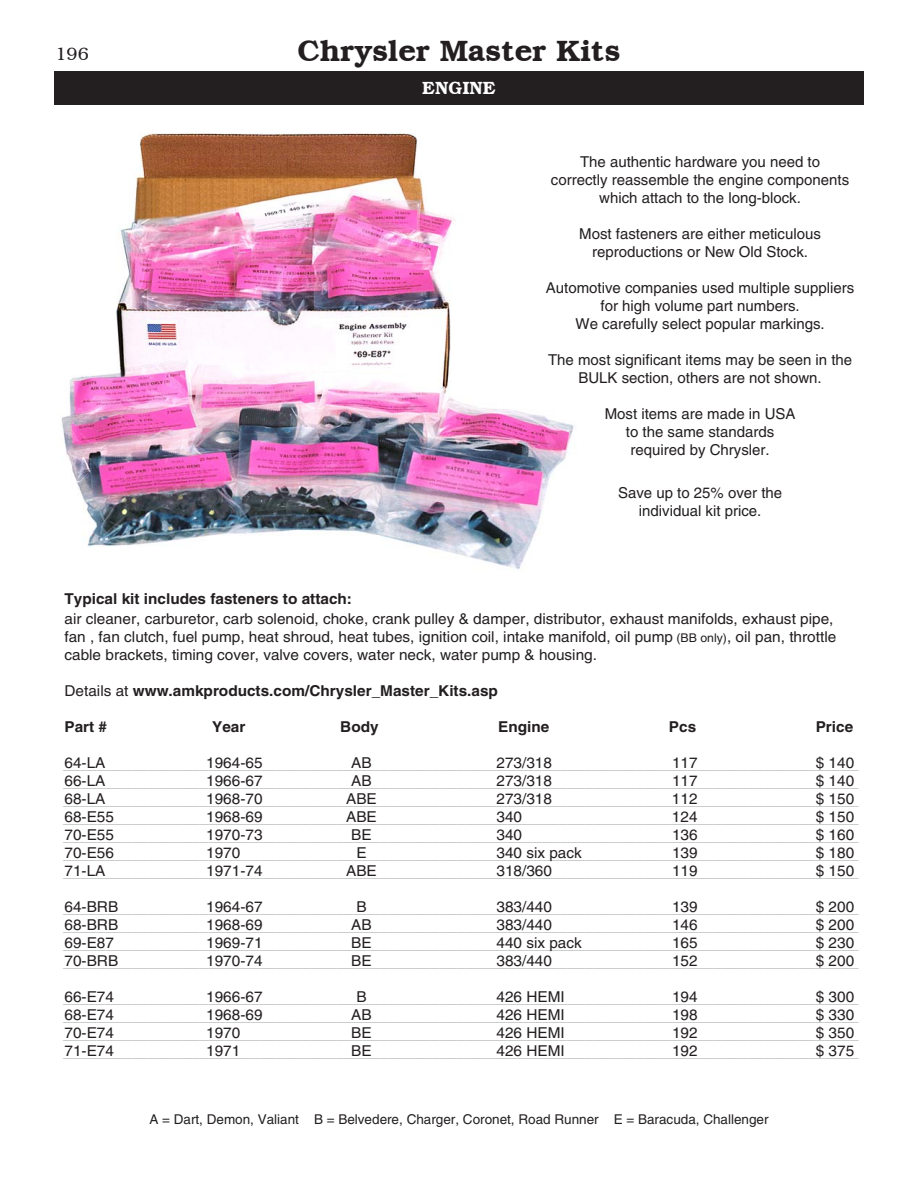
<style>
.page{position:relative;width:918px;height:1188px;background:#fff}
.page>*{position:absolute;margin:0;border:0;box-sizing:border-box;transform-origin:0 0}
.t1{font:600 30px "Bookman";color:#231f20}
.t2{font:600 18px "Bookman";color:#fff}
.t3{font:300 18px "Bookman";color:#231f20}
.t4{font:15px/18px "Helvetica";color:#bbbdbf;text-align:justify}
.t5{font:15px/18px "Helvetica";color:#231f20;text-align:center}
.t6{font:700 15px "Helvetica";color:#231f20}
.t7{font:13.5px "Helvetica";color:#231f20}
.s1{font-size:12px}
.s2{font-weight:400}
</style>
<div class="page">
<div style="left:54px;top:71px;width:810px;height:34px;background:#231f20"></div>
<img style="left:61px;top:133px;width:513px;height:437px">
<p class="t3" style="left:56px;top:45px;width:35px">196</p>
<h1 class="t1" style="left:298px;top:37px;width:324px">Chrysler Master Kits</h1>
<p class="t2" style="left:422px;top:79px;width:75px">ENGINE</p>
<p class="t5" style="left:551px;top:154px;width:300px">The authentic hardware you need to correctly reassemble the engine components which attach to the long-block.</p>
<p class="t5" style="left:579px;top:226px;width:243px">Most fasteners are either meticulous reproductions or New Old Stock.</p>
<p class="t5" style="left:546px;top:280px;width:310px">Automotive companies used multiple suppliers for high volume part numbers.<br>We carefully select popular markings.</p>
<p class="t5" style="left:548px;top:352px;width:306px">The most significant items may be seen in the<br>BULK section, others are not shown.</p>
<p class="t5" style="left:605px;top:406px;width:192px">Most items are made in USA to the same standards required by Chrysler.</p>
<p class="t5" style="left:618px;top:485px;width:166px">Save up to 25% over the individual kit price.</p>
<p class="t6" style="left:64px;top:593px;width:289px">Typical kit includes fasteners to attach:</p>
<p class="t5" style="left:64px;top:611px;width:773px;text-align:left">air cleaner, carburetor, carb solenoid, choke, crank pulley &amp; damper, distributor, exhaust manifolds, exhaust pipe, fan , fan clutch, fuel pump, heat shroud, heat tubes, ignition coil, intake manifold, oil pump <span class="s1">(BB only)</span>, oil pan, throttle cable brackets, timing cover, valve covers, water neck, water pump &amp; housing.</p>
<p class="t6" style="left:65px;top:685px;width:435px"><span class="s2">Details at</span> www.amkproducts.com/Chrysler_Master_Kits.asp</p>
<p class="t6" style="left:65px;top:721px;width:44px">Part #</p>
<p class="t6" style="left:212px;top:721px;width:35px">Year</p>
<p class="t6" style="left:340px;top:721px;width:40px">Body</p>
<p class="t6" style="left:498px;top:721px;width:53px">Engine</p>
<p class="t6" style="left:669px;top:721px;width:29px">Pcs</p>
<p class="t6" style="left:816px;top:721px;width:39px">Price</p>
<p class="t5" style="left:65px;top:755px;width:42px">64-LA</p>
<p class="t5" style="left:206px;top:755px;width:58px">1964-65</p>
<p class="t5" style="left:351px;top:755px;width:22px">AB</p>
<p class="t5" style="left:497px;top:755px;width:57px">273/318</p>
<p class="t5" style="left:672px;top:755px;width:27px">117</p>
<p class="t5" style="left:816px;top:755px;width:40px">$ 140</p>
<p class="t5" style="left:65px;top:773px;width:42px">66-LA</p>
<p class="t5" style="left:206px;top:773px;width:58px">1966-67</p>
<p class="t5" style="left:351px;top:773px;width:22px">AB</p>
<p class="t5" style="left:497px;top:773px;width:57px">273/318</p>
<p class="t5" style="left:672px;top:773px;width:27px">117</p>
<p class="t5" style="left:816px;top:773px;width:40px">$ 140</p>
<p class="t5" style="left:65px;top:791px;width:42px">68-LA</p>
<p class="t5" style="left:206px;top:791px;width:58px">1968-70</p>
<p class="t5" style="left:346px;top:791px;width:32px">ABE</p>
<p class="t5" style="left:497px;top:791px;width:57px">273/318</p>
<p class="t5" style="left:672px;top:791px;width:27px">112</p>
<p class="t5" style="left:816px;top:791px;width:40px">$ 150</p>
<p class="t5" style="left:65px;top:809px;width:51px">68-E55</p>
<p class="t5" style="left:206px;top:809px;width:58px">1968-69</p>
<p class="t5" style="left:346px;top:809px;width:32px">ABE</p>
<p class="t5" style="left:496px;top:809px;width:27px">340</p>
<p class="t5" style="left:672px;top:809px;width:27px">124</p>
<p class="t5" style="left:816px;top:809px;width:40px">$ 150</p>
<p class="t5" style="left:65px;top:827px;width:51px">70-E55</p>
<p class="t5" style="left:206px;top:827px;width:58px">1970-73</p>
<p class="t5" style="left:351px;top:827px;width:22px">BE</p>
<p class="t5" style="left:497px;top:827px;width:27px">340</p>
<p class="t5" style="left:672px;top:827px;width:27px">136</p>
<p class="t5" style="left:816px;top:827px;width:40px">$ 160</p>
<p class="t5" style="left:65px;top:845px;width:51px">70-E56</p>
<p class="t5" style="left:206px;top:845px;width:36px">1970</p>
<p class="t5" style="left:356px;top:845px;width:12px">E</p>
<p class="t5" style="left:497px;top:845px;width:87px">340 six pack</p>
<p class="t5" style="left:672px;top:845px;width:27px">139</p>
<p class="t5" style="left:816px;top:845px;width:40px">$ 180</p>
<p class="t5" style="left:65px;top:863px;width:42px">71-LA</p>
<p class="t5" style="left:206px;top:863px;width:58px">1971-74</p>
<p class="t5" style="left:346px;top:863px;width:32px">ABE</p>
<p class="t5" style="left:497px;top:863px;width:57px">318/360</p>
<p class="t5" style="left:672px;top:863px;width:27px">119</p>
<p class="t5" style="left:816px;top:863px;width:40px">$ 150</p>
<p class="t5" style="left:65px;top:899px;width:55px">64-BRB</p>
<p class="t5" style="left:206px;top:899px;width:58px">1964-67</p>
<p class="t5" style="left:356px;top:899px;width:12px">B</p>
<p class="t5" style="left:497px;top:899px;width:57px">383/440</p>
<p class="t5" style="left:672px;top:899px;width:27px">139</p>
<p class="t5" style="left:816px;top:899px;width:40px">$ 200</p>
<p class="t5" style="left:65px;top:917px;width:55px">68-BRB</p>
<p class="t5" style="left:206px;top:917px;width:58px">1968-69</p>
<p class="t5" style="left:351px;top:917px;width:22px">AB</p>
<p class="t5" style="left:497px;top:917px;width:57px">383/440</p>
<p class="t5" style="left:672px;top:917px;width:27px">146</p>
<p class="t5" style="left:816px;top:917px;width:40px">$ 200</p>
<p class="t5" style="left:65px;top:935px;width:51px">69-E87</p>
<p class="t5" style="left:206px;top:935px;width:58px">1969-71</p>
<p class="t5" style="left:351px;top:935px;width:22px">BE</p>
<p class="t5" style="left:497px;top:935px;width:87px">440 six pack</p>
<p class="t5" style="left:672px;top:935px;width:27px">165</p>
<p class="t5" style="left:816px;top:935px;width:40px">$ 230</p>
<p class="t5" style="left:65px;top:953px;width:55px">70-BRB</p>
<p class="t5" style="left:206px;top:953px;width:58px">1970-74</p>
<p class="t5" style="left:351px;top:953px;width:22px">BE</p>
<p class="t5" style="left:497px;top:953px;width:57px">383/440</p>
<p class="t5" style="left:672px;top:953px;width:27px">152</p>
<p class="t5" style="left:816px;top:953px;width:40px">$ 200</p>
<p class="t5" style="left:65px;top:989px;width:51px">66-E74</p>
<p class="t5" style="left:206px;top:989px;width:58px">1966-67</p>
<p class="t5" style="left:356px;top:989px;width:12px">B</p>
<p class="t5" style="left:497px;top:989px;width:70px">426 HEMI</p>
<p class="t5" style="left:672px;top:989px;width:27px">194</p>
<p class="t5" style="left:816px;top:989px;width:40px">$ 300</p>
<p class="t5" style="left:65px;top:1007px;width:51px">68-E74</p>
<p class="t5" style="left:206px;top:1007px;width:58px">1968-69</p>
<p class="t5" style="left:351px;top:1007px;width:22px">AB</p>
<p class="t5" style="left:497px;top:1007px;width:70px">426 HEMI</p>
<p class="t5" style="left:672px;top:1007px;width:27px">198</p>
<p class="t5" style="left:816px;top:1007px;width:40px">$ 330</p>
<p class="t5" style="left:65px;top:1025px;width:51px">70-E74</p>
<p class="t5" style="left:206px;top:1025px;width:36px">1970</p>
<p class="t5" style="left:351px;top:1025px;width:22px">BE</p>
<p class="t5" style="left:497px;top:1025px;width:70px">426 HEMI</p>
<p class="t5" style="left:672px;top:1025px;width:27px">192</p>
<p class="t5" style="left:816px;top:1025px;width:40px">$ 350</p>
<p class="t5" style="left:65px;top:1043px;width:51px">71-E74</p>
<p class="t5" style="left:206px;top:1043px;width:36px">1971</p>
<p class="t5" style="left:351px;top:1043px;width:22px">BE</p>
<p class="t5" style="left:497px;top:1043px;width:70px">426 HEMI</p>
<p class="t5" style="left:672px;top:1043px;width:27px">192</p>
<p class="t5" style="left:816px;top:1043px;width:40px">$ 375</p>
<p class="t4" style="left:63px;top:756px;width:797px">_____________________________________________________________________________________________ _____________________________________________________________________________________________ _____________________________________________________________________________________________ _____________________________________________________________________________________________ _____________________________________________________________________________________________ _____________________________________________________________________________________________ _____________________________________________________________________________________________</p>
<p class="t4" style="left:63px;top:900px;width:797px">_____________________________________________________________________________________________ _____________________________________________________________________________________________ _____________________________________________________________________________________________ _____________________________________________________________________________________________</p>
<p class="t4" style="left:63px;top:990px;width:797px">_____________________________________________________________________________________________ _____________________________________________________________________________________________ _____________________________________________________________________________________________ _____________________________________________________________________________________________</p>
<p class="t7" style="left:149px;top:1114px;width:621px">A = Dart, Demon, Valiant B = Belvedere, Charger, Coronet, Road Runner E = Baracuda, Challenger</p>
</div>
